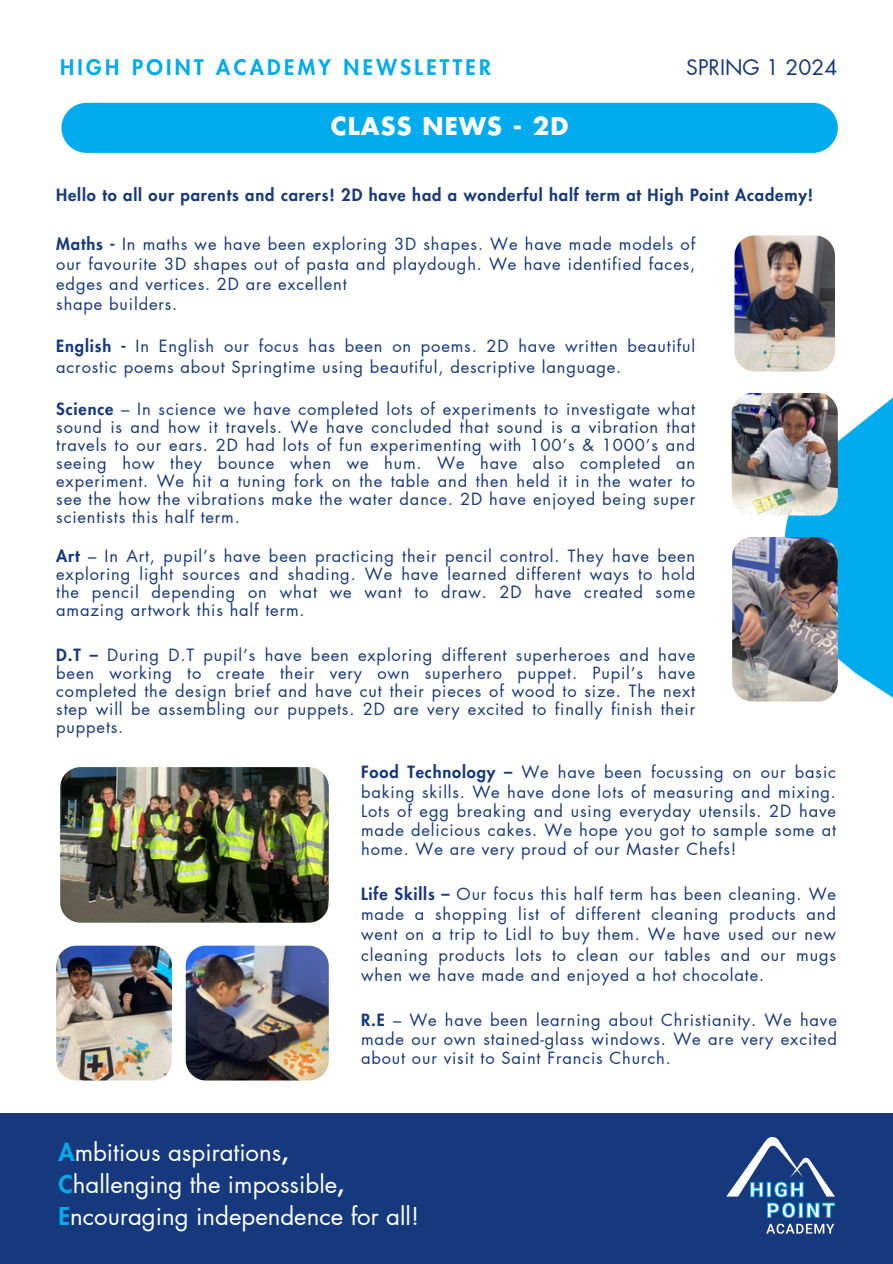
<style>
.page{position:relative;width:893px;height:1264px;background:#fff}
.page>*{position:absolute;margin:0;border:0;box-sizing:border-box;transform-origin:0 0}
.t1{font:24px/31.5px "Futura LT Pro";color:#fff}
.t2{font:700 24px "Futura LT Pro";letter-spacing:.05em;color:#fff}
.t3{font:800 21px "Futura LT Pro";letter-spacing:.16em;color:#00acee}
.t4{font:21px "Futura LT Pro";color:#16397d}
.t5{font:16.5px/18px "Futura LT Pro";letter-spacing:.05em;color:#16397d;text-align:justify}
.t6{font:800 16.5px "Futura LT Pro";letter-spacing:.05em;color:#16397d}
.s1{font-weight:800}
.s2{font-weight:800;color:#00acee}
</style>
<div class="page">
<div style="left:61px;top:103px;width:776px;height:50px;background:#00acee;border-radius:25px"></div>
<div style="left:0;top:1113px;width:892px;height:150px;background:#16397d"></div>
<svg style="left:726px;top:1137px;width:108px;height:80px"></svg>
<svg style="left:766px;top:1223px;width:68px;height:10px"></svg>
<img style="left:734px;top:235px;width:100px;height:136px;border-radius:20px">
<img style="left:785px;top:341px;width:107px;height:361px">
<img style="left:731px;top:393px;width:106px;height:122px;border-radius:20px">
<img style="left:732px;top:537px;width:105px;height:164px;border-radius:20px">
<img style="left:60px;top:767px;width:269px;height:155px;border-radius:20px">
<img style="left:56px;top:945px;width:116px;height:135px;border-radius:20px">
<img style="left:186px;top:945px;width:142px;height:135px;border-radius:20px">
<p class="t3" style="left:60px;top:57px;width:432px">HIGH POINT ACADEMY NEWSLETTER</p>
<p class="t4" style="left:686px;top:57px;width:152px">SPRING 1 2024</p>
<h1 class="t2" style="left:331px;top:115px;width:239px">CLASS NEWS - 2D</h1>
<p class="t6" style="left:56px;top:187px;width:758px">Hello to all our parents and carers! 2D have had a wonderful half term at High Point Academy!</p>
<p class="t5" style="left:56px;top:234px;width:640px;line-height:20.2px;text-align:left"><span class="s1">Maths -</span> In maths we have been exploring 3D shapes. We have made models of our favourite 3D shapes out of pasta and playdough. We have identified faces, edges and vertices. 2D are excellent<br>shape builders.</p>
<p class="t5" style="left:56px;top:337px;width:640px;line-height:20.2px"><span class="s1">English -</span> In English our focus has been on poems. 2D have written beautiful acrostic poems about Springtime using beautiful, descriptive language.</p>
<p class="t5" style="left:56px;top:400px;width:640px"><span class="s1">Science</span> – In science we have completed lots of experiments to investigate what sound is and how it travels. We have concluded that sound is a vibration that travels to our ears. 2D had lots of fun experimenting with 100’s &amp; 1000’s and seeing how they bounce when we hum. We have also completed an experiment. We hit a tuning fork on the table and then held it in the water to see the how the vibrations make the water dance. 2D have enjoyed being super scientists this half term.</p>
<p class="t5" style="left:56px;top:547px;width:640px"><span class="s1">Art</span> – In Art, pupil’s have been practicing their pencil control. They have been exploring light sources and shading. We have learned different ways to hold the pencil depending on what we want to draw. 2D have created some amazing artwork this half term.</p>
<p class="t5" style="left:56px;top:646px;width:640px"><span class="s1">D.T –</span> During D.T pupil’s have been exploring different superheroes and have been working to create their very own superhero puppet. Pupil’s have completed the design brief and have cut their pieces of wood to size. The next step will be assembling our puppets. 2D are very excited to finally finish their puppets.</p>
<p class="t5" style="left:361px;top:763px;width:476px;line-height:19.2px"><span class="s1">Food Technology –</span> We have been focussing on our basic baking skills. We have done lots of measuring and mixing.<br>Lots of egg breaking and using everyday utensils. 2D have made delicious cakes. We hope you got to sample some at home. We are very proud of our Master Chefs!</p>
<p class="t5" style="left:361px;top:884px;width:476px;line-height:20.2px"><span class="s1">Life Skills –</span> Our focus this half term has been cleaning. We made a shopping list of different cleaning products and went on a trip to Lidl to buy them. We have used our new cleaning products lots to clean our tables and our mugs when we have made and enjoyed a hot chocolate.</p>
<p class="t5" style="left:361px;top:1010px;width:477px;line-height:19.2px"><span class="s1">R.E</span> – We have been learning about Christianity. We have made our own stained-glass windows. We are very excited about our visit to Saint Francis Church.</p>
<h1 class="t1" style="left:58px;top:1137px;width:362px"><span class="s2">A</span>mbitious aspirations<span class="s1">,<br></span><span class="s2">C</span>hallenging the impossible<span class="s1">,<br></span><span class="s2">E</span>ncouraging independence for all!</h1>
</div>
